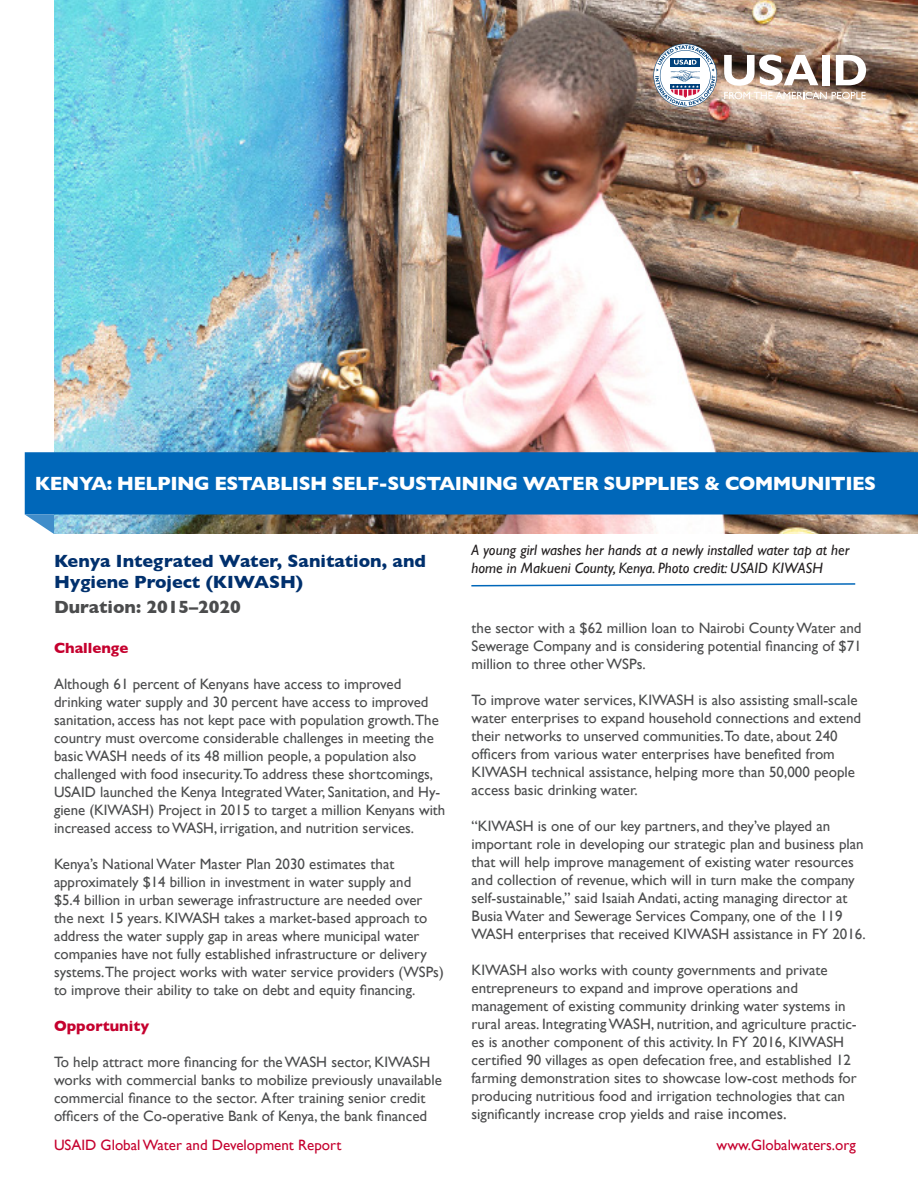
<style>
.page{position:relative;width:918px;height:1188px;background:#fff}
.page>*{position:absolute;margin:0;border:0;box-sizing:border-box;transform-origin:0 0}
.t1{font:700 19.5px "Gill Sans";letter-spacing:-.03em;color:#fff}
.t2{font:700 18px/21.6px "Gill Sans";color:#00306d}
.t3{font:700 18px "Gill Sans";color:#4b4c4d}
.t4{font:15px/18px "Gill Sans";color:#4b4c4d}
.t5{font:italic 15px/18px "Gill Sans";color:#231f20}
.t6{font:15px "Gill Sans";color:#c5002e}
.t7{font:700 15px "Gill Sans";color:#c5002e}
.s1{font-size:16.5px}
</style>
<div class="page">
<img style="left:54px;top:0;width:864px;height:534px">
<div style="left:26px;top:453px;width:891px;height:61px;background:#0067b9"></div>
<div style="left:25px;top:452px;width:893px;height:62px;border:2px solid #0067b9"></div>
<svg style="left:25px;top:514px;width:29px;height:20px"></svg>
<svg style="left:724px;top:92px;width:142px;height:7px"></svg>
<svg style="left:724px;top:55px;width:94px;height:31px"></svg>
<div style="left:822px;top:55px;width:7px;height:30px;background:#fff"></div>
<svg style="left:836px;top:55px;width:30px;height:30px"></svg>
<svg style="left:653px;top:44px;width:64px;height:63px"></svg>
<svg style="left:471px;top:583px;width:385px;height:4px"></svg>
<p class="t1" style="left:35px;top:468px;width:843px">KENYA: HELPING ESTABLISH SELF-SUSTAINING WATER SUPPLIES &amp; COMMUNITIES</p>
<p class="t2" style="left:54px;top:549px;width:373px">Kenya Integrated Water, Sanitation, and<br>Hygiene Project (KIWASH)</p>
<p class="t3" style="left:54px;top:593px;width:189px">Duration: 2015–2020</p>
<p class="t7" style="left:54px;top:636px;width:76px">Challenge</p>
<p class="t4" style="left:54px;top:674px;width:349px">Although 61 percent of Kenyans have access to improved</p>
<p class="t4" style="left:54px;top:692px;width:393px">drinking water supply and 30 percent have access to improved sanitation, access has not kept pace with population growth.The country must overcome considerable challenges in meeting the basic WASH needs of its 48 million people, a population also challenged with food insecurity.To address these shortcomings, USAID launched the Kenya Integrated Water, Sanitation, and Hy&shy;giene (KIWASH) Project in 2015 to target a million Kenyans with increased access to WASH, irrigation, and nutrition services.</p>
<p class="t4" style="left:54px;top:854px;width:342px">Kenya’s National Water Master Plan 2030 estimates that</p>
<p class="t4" style="left:54px;top:872px;width:391px">approximately $14 billion in investment in water supply and<br>$5.4 billion in urban sewerage infrastructure are needed over the next 15 years. KIWASH takes a market-based approach to address the water supply gap in areas where municipal water companies have not fully established infrastructure or delivery systems.The project works with water service providers (WSPs) to improve their ability to take on debt and equity financing.</p>
<p class="t7" style="left:54px;top:1014px;width:97px">Opportunity</p>
<p class="t4" style="left:54px;top:1052px;width:389px">To help attract more financing for the WASH sector, KIWASH works with commercial banks to mobilize previously unavailable commercial finance to the sector. After training senior credit officers of the Co-operative Bank of Kenya, the bank financed</p>
<p class="t5" style="left:471px;top:541px;width:380px">A young girl washes her hands at a newly installed water tap at her home in Makueni County, Kenya. Photo credit: USAID KIWASH</p>
<p class="t4" style="left:472px;top:619px;width:392px">the sector with a $62 million loan to Nairobi County Water and<br>Sewerage Company and is considering potential financing of $71</p>
<p class="t4" style="left:472px;top:655px;width:176px">million to three other WSPs.</p>
<p class="t4" style="left:472px;top:691px;width:391px">To improve water services, KIWASH is also assisting small-scale water enterprises to expand household connections and extend their networks to unserved communities.To date, about 240 officers from various water enterprises have benefited from KIWASH technical assistance, helping more than 50,000 people access basic drinking water.</p>
<p class="t4" style="left:472px;top:817px;width:360px">“KIWASH is one of our key partners, and they’ve played an</p>
<p class="t4" style="left:472px;top:835px;width:396px">important role in developing our strategic plan and business plan that will help improve management of existing water resources and collection of revenue, which will in turn make the company self-sustainable,” said Isaiah Andati, acting managing director at Busia Water and Sewerage Services Company, one of the 119<br>WASH enterprises that received KIWASH assistance in FY 2016.</p>
<p class="t4" style="left:472px;top:961px;width:358px">KIWASH also works with county governments and private</p>
<p class="t4" style="left:472px;top:979px;width:328px">entrepreneurs to expand and improve operations and</p>
<p class="t4" style="left:472px;top:997px;width:387px">management of existing community drinking water systems in rural areas. Integrating WASH, nutrition, and agriculture practic&shy;es is another component of this activity. In FY 2016, KIWASH certified 90 villages as open defecation free, and established 12 farming demonstration sites to showcase low-cost methods for producing nutritious food and irrigation technologies that can significantly increase crop yields and rais<span class="s1">e incomes.</span></p>
<p class="t6" style="left:54px;top:1136px;width:289px">USAID Global Water and Development Report</p>
<p class="t6" style="left:717px;top:1136px;width:141px">www.Globalwaters.org</p>
</div>
